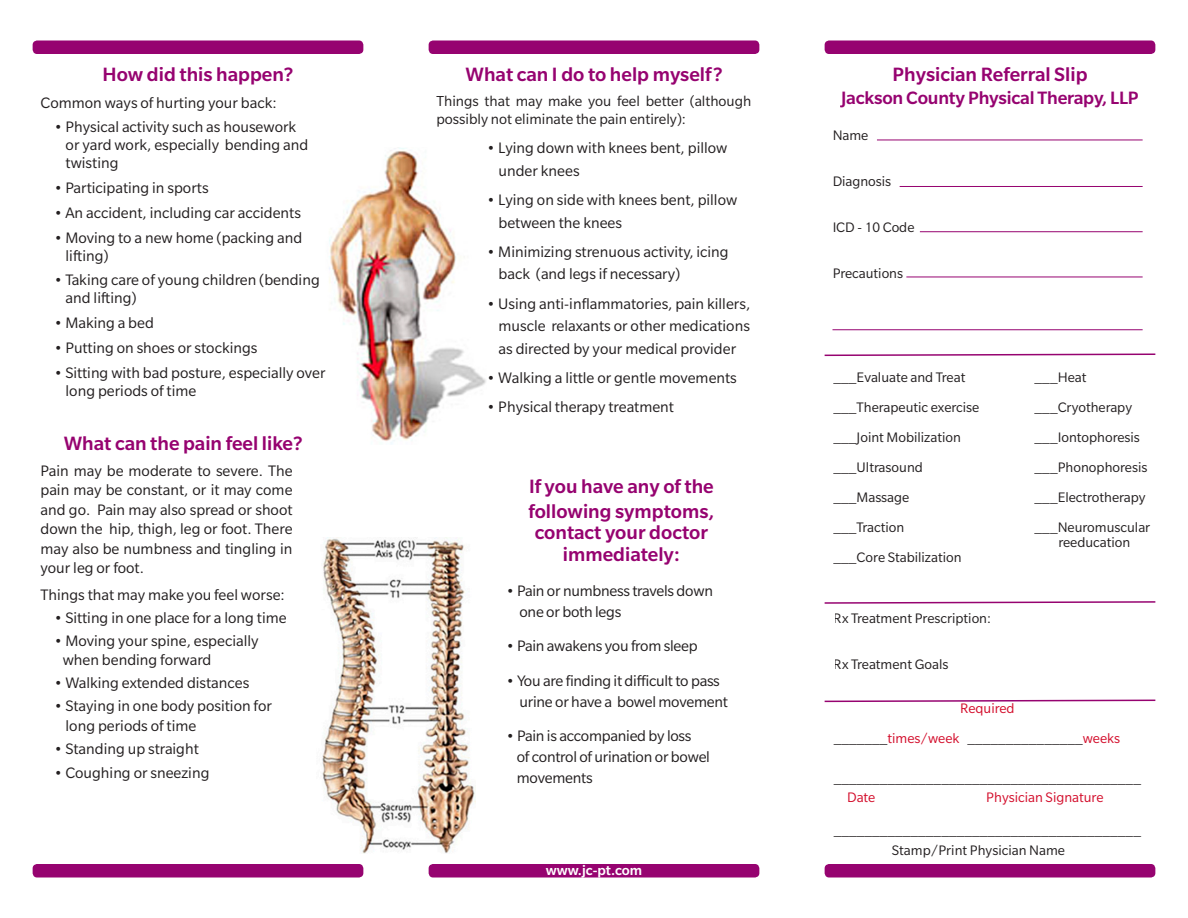
<style>
.page{position:relative;width:1188px;height:918px;background:#fff}
.page>*{position:absolute;margin:0;border:0;box-sizing:border-box;transform-origin:0 0}
.t1{font:500 21px/24.5px "Slate Pro";color:#960370}
.t2{font:500 19.5px "Slate Pro";letter-spacing:-.01em;color:#960370}
.t3{font:16.5px/19.5px "Slate Pro";color:#231f20}
.t4{font:15.75px/18px "Slate Pro";color:#231f20}
.t5{font:15px/30px "Slate Pro";color:#231f20}
.t6{font:15px "Slate Pro";color:#d30d2b}
.t7{font:500 15px "Slate Pro";color:#fff}
.s1{color:#d30d2b}
</style>
<div class="page">
<div style="left:429px;top:40px;width:330px;height:14px;background:#960370;border-radius:4px"></div>
<div style="left:429px;top:864px;width:330px;height:14px;background:#960370;border-radius:4px"></div>
<div style="left:33px;top:40px;width:330px;height:14px;background:#960370;border-radius:4px"></div>
<div style="left:33px;top:864px;width:330px;height:14px;background:#960370;border-radius:4px"></div>
<div style="left:825px;top:40px;width:330px;height:14px;background:#960370;border-radius:4px"></div>
<div style="left:825px;top:864px;width:330px;height:14px;background:#960370;border-radius:4px"></div>
<img style="left:322px;top:538px;width:154px;height:315px">
<img style="left:329px;top:148px;width:157px;height:296px">
<svg style="left:824px;top:353px;width:332px;height:4px"></svg>
<svg style="left:824px;top:601px;width:332px;height:3px"></svg>
<svg style="left:824px;top:699px;width:332px;height:4px"></svg>
<hr style="left:877px;top:140px;width:266px;height:1px;background:#960370">
<hr style="left:900px;top:186px;width:243px;height:1px;background:#960370">
<hr style="left:906px;top:277px;width:237px;height:1px;background:#960370">
<hr style="left:832px;top:329px;width:311px;height:1px;background:#960370">
<hr style="left:920px;top:231px;width:223px;height:1px;background:#960370">
<p class="t1" style="left:103px;top:62px;width:192px">How did this happen?</p>
<p class="t3" style="left:40px;top:93px;width:238px">Common ways of hurting your back:</p>
<p class="t3" style="left:66px;top:118px;width:244px;line-height:18px;text-indent:-12px">• Physical activity such as housework or yard work, especially bending and twisting</p>
<p class="t3" style="left:54px;top:178px;width:156px">• Participating in sports</p>
<p class="t3" style="left:54px;top:203px;width:248px">• An accident, including car accidents</p>
<p class="t3" style="left:66px;top:228px;width:238px;line-height:18px;text-indent:-12px">• Moving to a new home (packing and lifting)</p>
<p class="t3" style="left:66px;top:271px;width:256px;line-height:18px;text-indent:-12px">• Taking care of young children (bending and lifting)</p>
<p class="t3" style="left:54px;top:313px;width:101px">• Making a bed</p>
<p class="t3" style="left:54px;top:338px;width:205px">• Putting on shoes or stockings</p>
<p class="t3" style="left:66px;top:363px;width:262px;line-height:18px;text-indent:-12px">• Sitting with bad posture, especially over long periods of time</p>
<p class="t1" style="left:64px;top:431px;width:240px">What can the pain feel like?</p>
<p class="t3" style="left:40px;top:461px;width:254px;text-align:justify">Pain may be moderate to severe. The pain may be constant, or it may come and go. Pain may also spread or shoot down the hip, thigh, leg or foot. There may also be numbness and tingling in your leg or foot.</p>
<p class="t3" style="left:40px;top:585px;width:246px">Things that may make you feel worse:</p>
<p class="t3" style="left:54px;top:608px;width:234px">• Sitting in one place for a long time</p>
<p class="t3" style="left:63px;top:631px;width:197px;text-indent:-9px">• Moving your spine, especially when bending forward</p>
<p class="t3" style="left:54px;top:673px;width:197px">• Walking extended distances</p>
<p class="t3" style="left:66px;top:696px;width:208px;text-indent:-12px">• Staying in one body position for long periods of time</p>
<p class="t3" style="left:54px;top:739px;width:146px">• Standing up straight</p>
<p class="t3" style="left:54px;top:763px;width:157px">• Coughing or sneezing</p>
<p class="t1" style="left:465px;top:62px;width:259px">What can I do to help myself?</p>
<p class="t4" style="left:436px;top:92px;width:316px">Things that may make you feel better (although possibly not eliminate the pain entirely):</p>
<p class="t3" style="left:499px;top:137px;width:230px;line-height:22.5px;text-indent:-12px">• Lying down with knees bent, pillow under knees</p>
<p class="t3" style="left:499px;top:189px;width:240px;line-height:22.5px;text-indent:-12px">• Lying on side with knees bent, pillow between the knees</p>
<p class="t3" style="left:499px;top:240px;width:232px;line-height:22.5px;text-indent:-12px">• Minimizing strenuous activity, icing back (and legs if necessary)</p>
<p class="t3" style="left:499px;top:292px;width:253px;line-height:22.5px;text-align:justify;text-indent:-12px">• Using anti-inflammatories, pain killers, muscle relaxants or other medications as directed by your medical provider</p>
<p class="t3" style="left:487px;top:368px;width:251px">• Walking a little or gentle movements</p>
<p class="t3" style="left:487px;top:397px;width:189px">• Physical therapy treatment</p>
<p class="t1" style="left:528px;top:474px;width:187px">If you have any of the following symptoms,</p>
<p class="t1" style="left:535px;top:521px;width:175px;line-height:22.5px;text-align:center">contact your doctor immediately:</p>
<p class="t3" style="left:519px;top:580px;width:195px;line-height:21px;text-indent:-13px">• Pain or numbness travels down one or both legs</p>
<p class="t3" style="left:506px;top:636px;width:193px">• Pain awakens you from sleep</p>
<p class="t3" style="left:519px;top:670px;width:210px;line-height:21px;text-indent:-13px">• You are finding it difficult to pass urine or have a bowel movement</p>
<p class="t3" style="left:517px;top:726px;width:195px;line-height:21px;text-indent:-11px">• Pain is accompanied by loss<br>of control of urination or bowel movements</p>
<p class="t7" style="left:546px;top:862px;width:98px">www.jc-pt.com</p>
<p class="t1" style="left:892px;top:62px;width:197px">Physician Referral Slip</p>
<p class="t2" style="left:841px;top:88px;width:299px">Jackson County Physical Therapy, LLP</p>
<p class="t5" style="left:832px;top:120px;width:37px">Name</p>
<p class="t5" style="left:832px;top:166px;width:60px">Diagnosis</p>
<p class="t5" style="left:832px;top:212px;width:84px">ICD - 10 Code</p>
<p class="t5" style="left:832px;top:258px;width:72px">Precautions</p>
<p class="t5" style="left:834px;top:362px;width:147px">___Evaluate and Treat ___Therapeutic exercise ___Joint Mobilization ___Ultrasound ___Massage ___Traction<br>___Core Stabilization</p>
<p class="t5" style="left:834px;top:603px;width:159px">Rx Treatment Prescription:</p>
<p class="t5" style="left:834px;top:649px;width:116px">Rx Treatment Goals</p>
<p class="t6" style="left:960px;top:701px;width:56px">Required</p>
<p class="t5" style="left:1035px;top:362px;width:117px">___Heat ___Cryotherapy ___Iontophoresis ___Phonophoresis ___Electrotherapy ___Neuromuscular</p>
<p class="t5" style="left:1058px;top:527px;width:73px">reeducation</p>
<p class="t5" style="left:834px;top:723px;width:288px">_______<span class="s1">times/week</span> _______________<span class="s1">weeks</span></p>
<p class="t5" style="left:834px;top:763px;width:309px">________________________________________</p>
<p class="t6" style="left:847px;top:790px;width:30px">Date</p>
<p class="t6" style="left:986px;top:790px;width:119px">Physician Signature</p>
<p class="t5" style="left:892px;top:821px;width:251px;line-height:19.5px;text-indent:-58px">________________________________________<br>Stamp/Print Physician Name</p>
</div>
